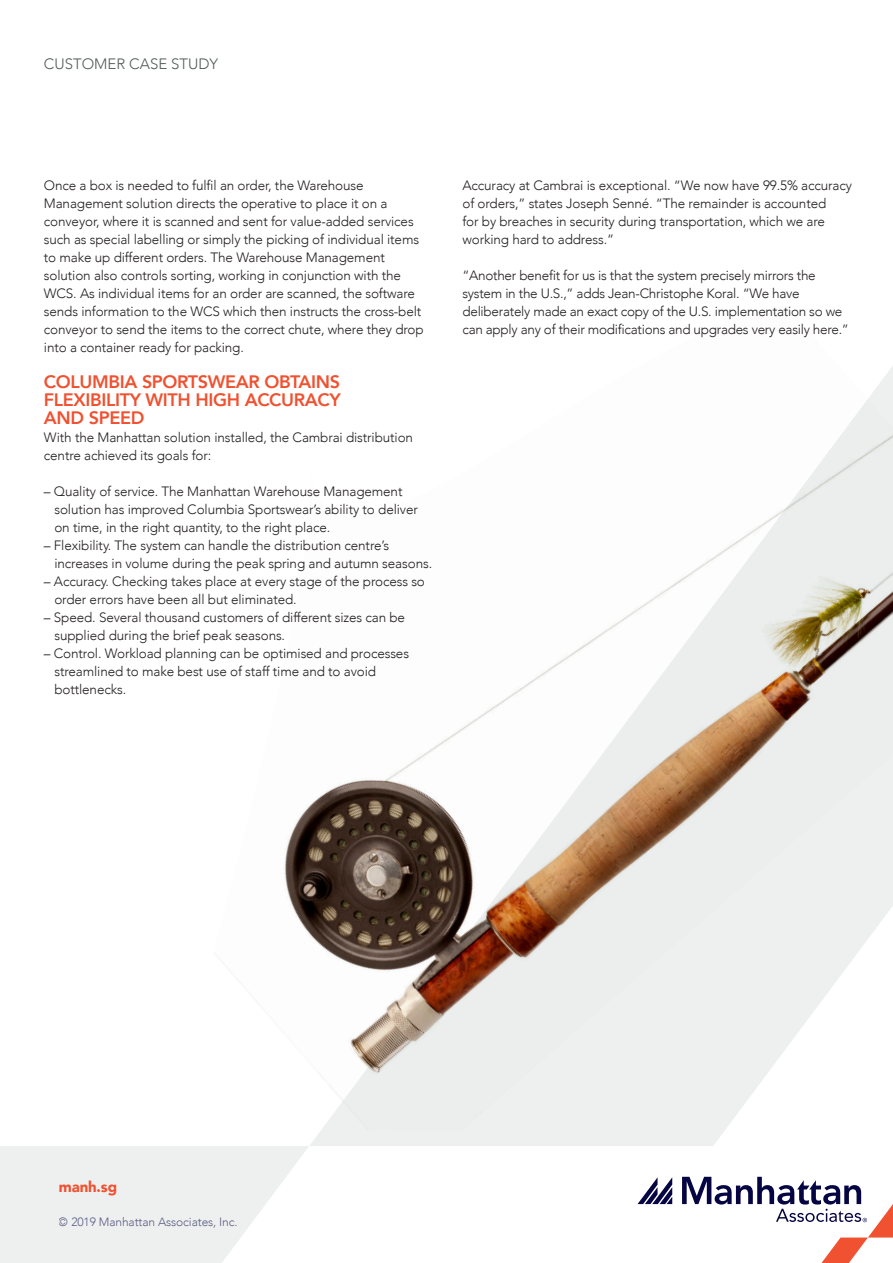
<style>
.page{position:relative;width:893px;height:1263px;background:#fff}
.page>*{position:absolute;margin:0;border:0;box-sizing:border-box;transform-origin:0 0}
.t1{font:800 18px/18px "Avenir";letter-spacing:-.02em;color:#f05130}
.MINI_BROW{font:300 15px "Avenir";color:#535959}
.t2{font:900 15px "Avenir";letter-spacing:-.01em;color:#f05130}
.bullet{font:300 13.5px/18px "Avenir";letter-spacing:-.01em;color:#231f20}
.t3{font:300 12px "Avenir";letter-spacing:-.01em;color:#060543}
</style>
<div class="page">
<svg style="left:637px;top:1177px;width:35px;height:27px"></svg>
<svg style="left:682px;top:1177px;width:211px;height:86px"></svg>
<svg style="left:0;top:1146px;width:309px;height:117px"></svg>
<svg style="left:310px;top:366px;width:583px;height:780px;fill:#edf0ef"></svg>
<img style="left:284px;top:366px;width:502px;height:765px">
<p class="MINI_BROW" style="left:44px;top:55px;width:176px">CUSTOMER CASE STUDY</p>
<p class="bullet" style="left:44px;top:176px;width:381px">Once a box is needed to fulfil an order, the Warehouse Management solution directs the operative to place it on a conveyor, where it is scanned and sent for value-added services such as special labelling or simply the picking of individual items to make up different orders. The Warehouse Management solution also controls sorting, working in conjunction with the WCS. As individual items for an order are scanned, the software sends information to the WCS which then instructs the cross-belt conveyor to send the items to the correct chute, where they drop into a container ready for packing.</p>
<p class="t1" style="left:44px;top:373px;width:298px">COLUMBIA SPORTSWEAR OBTAINS<br>FLEXIBILITY WITH HIGH ACCURACY</p>
<p class="t1" style="left:44px;top:409px;width:102px">AND SPEED</p>
<p class="bullet" style="left:44px;top:428px;width:371px">With the Manhattan solution installed, the Cambrai distribution centre achieved its goals for:</p>
<p class="bullet" style="left:54px;top:482px;width:365px;text-indent:-10px">– Quality of service. The Manhattan Warehouse Management solution has improved Columbia Sportswear’s ability to deliver on time, in the right quantity, to the right place.</p>
<p class="bullet" style="left:54px;top:536px;width:379px;text-indent:-10px">– Flexibility. The system can handle the distribution centre’s increases in volume during the peak spring and autumn seasons.</p>
<p class="bullet" style="left:54px;top:572px;width:372px;text-indent:-10px">– Accuracy. Checking takes place at every stage of the process so order errors have been all but eliminated.</p>
<p class="bullet" style="left:54px;top:608px;width:352px;text-indent:-10px">– Speed. Several thousand customers of different sizes can be supplied during the brief peak seasons.</p>
<p class="bullet" style="left:54px;top:644px;width:356px;text-indent:-10px">– Control. Workload planning can be optimised and processes streamlined to make best use of staff time and to avoid bottlenecks.</p>
<p class="bullet" style="left:462px;top:176px;width:391px">Accuracy at Cambrai is exceptional. “We now have 99.5% accuracy of orders,” states Joseph Senné. “The remainder is accounted<br>for by breaches in security during transportation, which we are working hard to address.”</p>
<p class="bullet" style="left:462px;top:266px;width:388px">“Another benefit for us is that the system precisely mirrors the system in the U.S.,” adds Jean-Christophe Koral. “We have deliberately made an exact copy of the U.S. implementation so we can apply any of their modifications and upgrades very easily here.”</p>
<p class="t2" style="left:59px;top:1174px;width:60px">manh.sg</p>
<p class="t3" style="left:59px;top:1214px;width:180px">© 2019 Manhattan Associates, Inc.</p>
</div>
